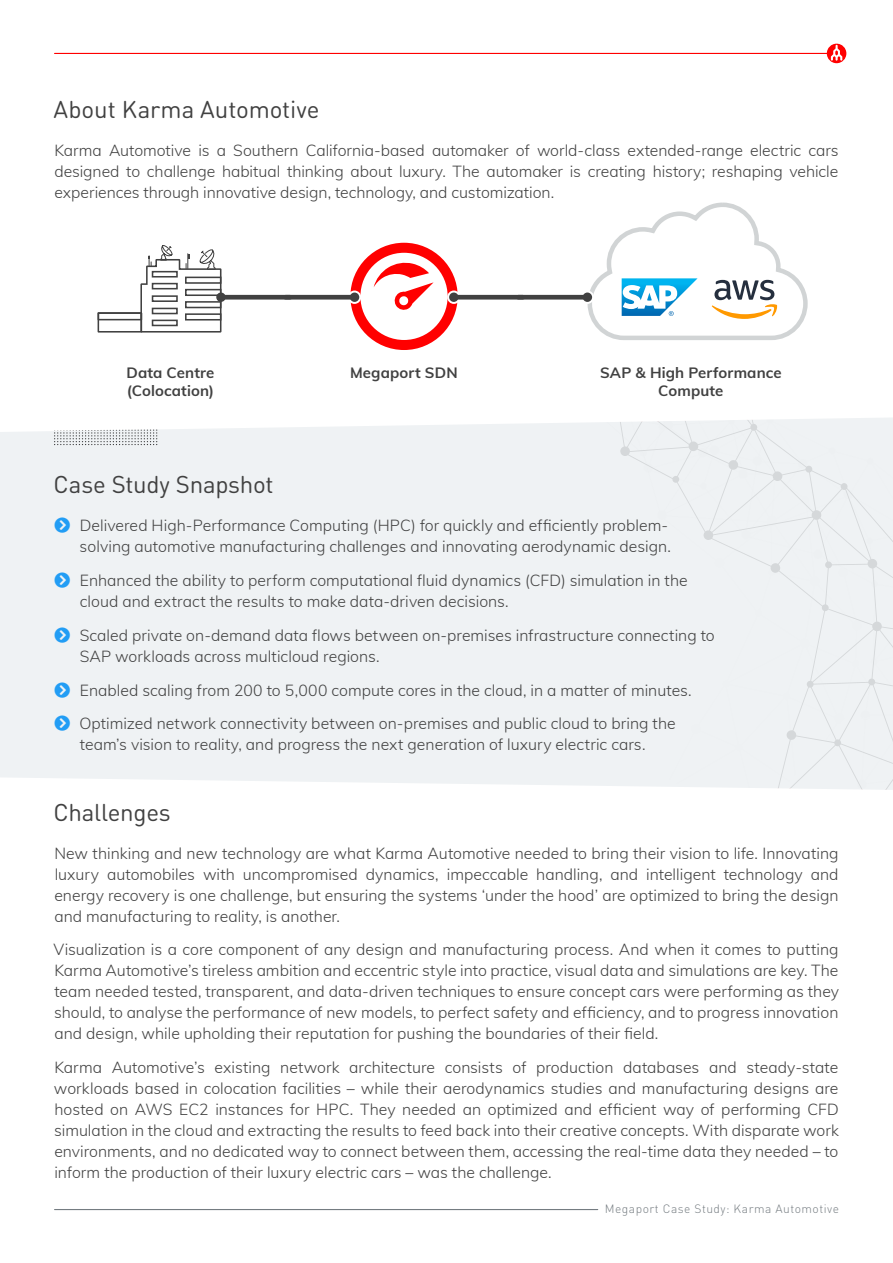
<style>
.page{position:relative;width:893px;height:1263px;background:#fff}
.page>*{position:absolute;margin:0;border:0;box-sizing:border-box;transform-origin:0 0}
.t1{font:24px "DIN Round OT";letter-spacing:-.01em;color:#414141}
.t2{font:300 15.75px/21px "Muli";color:#414141;text-align:justify}
.t3{font:700 15px/18px "Muli";letter-spacing:.01em;color:#414141}
.t4{font:300 12px "DIN Round OT";letter-spacing:.04em;color:#757c81}
</style>
<div class="page">
<hr style="left:55px;top:53px;width:774px;height:1px;background:#f00">
<svg style="left:827px;top:44px;width:19px;height:19px"></svg>
<hr style="left:55px;top:1209px;width:543px;height:1px;background:#757c81">
<div style="left:0;top:423px;width:569px;height:360px;background:#eff2f4"></div>
<div style="left:569px;top:418px;width:324px;height:372px;background:#eff2f4"></div>
<svg style="left:383px;top:724px;width:340px;height:66px"></svg>
<svg style="left:54px;top:427px;width:103px;height:18px"></svg>
<svg style="left:585px;top:52px;width:225px;height:288px"></svg>
<div style="left:350px;top:243px;width:108px;height:107px;border:10px solid #f00;border-radius:50%"></div>
<svg style="left:374px;top:262px;width:60px;height:48px"></svg>
<svg style="left:581px;top:290px;width:13px;height:14px"></svg>
<svg style="left:447px;top:290px;width:14px;height:14px"></svg>
<div style="left:518px;top:295px;width:69px;height:5px;background:#414141"></div>
<div style="left:583px;top:292px;width:9px;height:10px;background:#414141;border-radius:50%"></div>
<div style="left:454px;top:295px;width:69px;height:5px;background:#414141"></div>
<div style="left:449px;top:292px;width:9px;height:10px;background:#414141;border-radius:50%"></div>
<svg style="left:348px;top:290px;width:13px;height:14px"></svg>
<div style="left:285px;top:295px;width:70px;height:5px;background:#414141"></div>
<div style="left:350px;top:292px;width:9px;height:10px;background:#414141;border-radius:50%"></div>
<div style="left:221px;top:295px;width:69px;height:5px;background:#414141"></div>
<div style="left:98px;top:312px;width:44px;height:21px;border:2px solid #414141"></div>
<div style="left:98px;top:312px;width:44px;height:8px;border:2px solid #414141"></div>
<svg style="left:139px;top:245px;width:83px;height:88px"></svg>
<svg style="left:622px;top:278px;width:76px;height:38px"></svg>
<svg style="left:712px;top:280px;width:65px;height:39px"></svg>
<svg style="left:55px;top:518px;width:15px;height:15px"></svg>
<svg style="left:55px;top:573px;width:15px;height:15px"></svg>
<svg style="left:55px;top:627px;width:15px;height:16px"></svg>
<svg style="left:55px;top:682px;width:15px;height:15px"></svg>
<svg style="left:55px;top:716px;width:15px;height:15px"></svg>
<h1 class="t1" style="left:54px;top:95px;width:267px">About Karma Automotive</h1>
<p class="t2" style="left:54px;top:139px;width:786px">Karma Automotive is a Southern California-based automaker of world-class extended-range electric cars designed to challenge habitual thinking about luxury. The automaker is creating history; reshaping vehicle experiences through innovative design, technology, and customization.</p>
<p class="t3" style="left:126px;top:363px;width:89px">Data Centre (Colocation)</p>
<p class="t3" style="left:350px;top:363px;width:109px">Megaport SDN</p>
<p class="t3" style="left:600px;top:363px;width:183px;text-align:center">SAP &amp; High Performance<br>Compute</p>
<h1 class="t1" style="left:54px;top:470px;width:221px">Case Study Snapshot</h1>
<p class="t2" style="left:80px;top:514px;width:593px">Delivered High-Performance Computing (HPC) for quickly and efficiently problem&shy;solving automotive manufacturing challenges and innovating aerodynamic design.</p>
<p class="t2" style="left:80px;top:569px;width:609px">Enhanced the ability to perform computational fluid dynamics (CFD) simulation in the cloud and extract the results to make data-driven decisions.</p>
<p class="t2" style="left:80px;top:624px;width:637px">Scaled private on-demand data flows between on-premises infrastructure connecting to<br>SAP workloads across multicloud regions.</p>
<p class="t2" style="left:79px;top:672px;width:614px;line-height:33.8px">Enabled scaling from 200 to 5,000 compute cores in the cloud, in a matter of minutes.<br>Optimized network connectivity between on-premises and public cloud to bring the</p>
<p class="t2" style="left:80px;top:733px;width:567px">team’s vision to reality, and progress the next generation of luxury electric cars.</p>
<h1 class="t1" style="left:54px;top:797px;width:119px">Challenges</h1>
<p class="t2" style="left:54px;top:842px;width:786px">New thinking and new technology are what Karma Automotive needed to bring their vision to life. Innovating luxury automobiles with uncompromised dynamics, impeccable handling, and intelligent technology and energy recovery is one challenge, but ensuring the systems ‘under the hood’ are optimized to bring the design and manufacturing to reality, is another.</p>
<p class="t2" style="left:54px;top:938px;width:787px">Visualization is a core component of any design and manufacturing process. And when it comes to putting Karma Automotive’s tireless ambition and eccentric style into practice, visual data and simulations are key. The team needed tested, transparent, and data-driven techniques to ensure concept cars were performing as they should, to analyse the performance of new models, to perfect safety and efficiency, and to progress innovation and design, while upholding their reputation for pushing the boundaries of their field.</p>
<p class="t2" style="left:54px;top:1056px;width:786px">Karma Automotive’s existing network architecture consists of production databases and steady-state workloads based in colocation facilities – while their aerodynamics studies and manufacturing designs are hosted on AWS EC2 instances for HPC. They needed an optimized and efficient way of performing CFD simulation in the cloud and extracting the results to feed back into their creative concepts. With disparate work environments, and no dedicated way to connect between them, accessing the real-time data they needed – to inform the production of their luxury electric cars – was the challenge.</p>
<p class="t4" style="left:605px;top:1202px;width:236px">Megaport Case Study: Karma Automotive</p>
</div>
